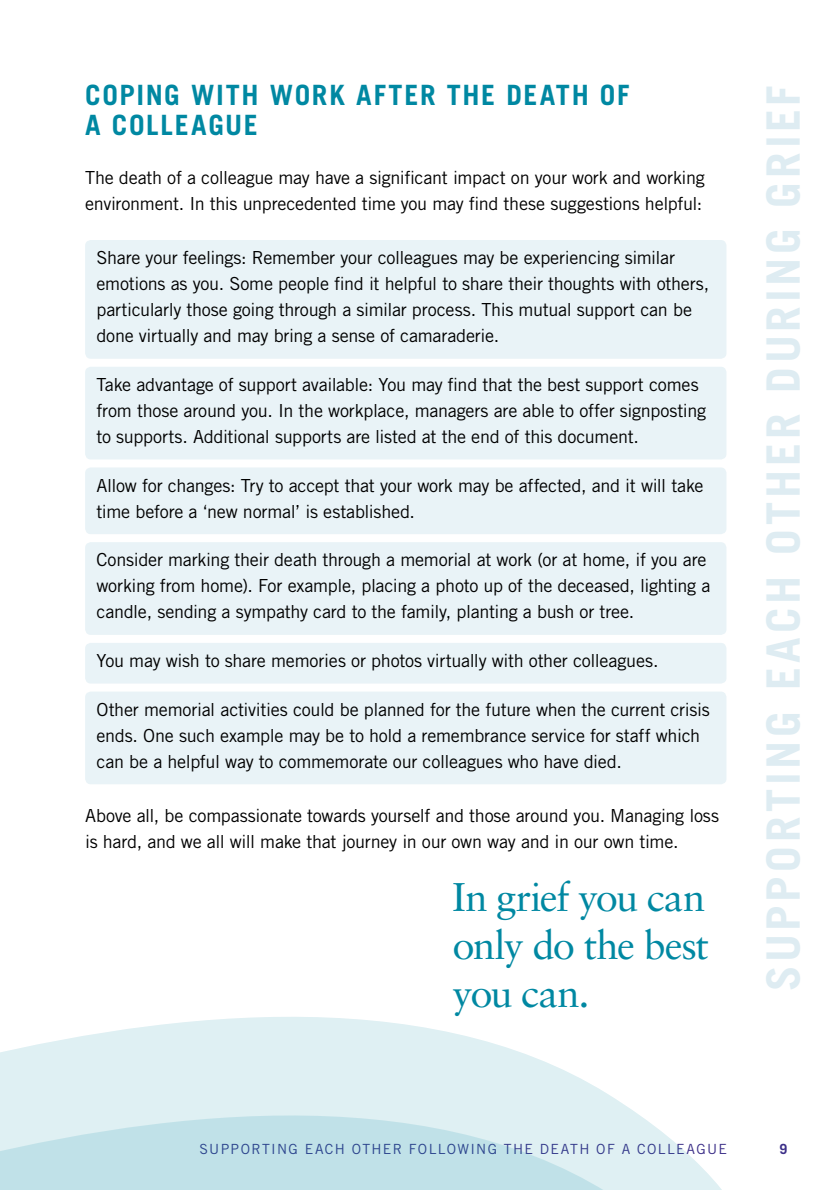
<style>
.page{position:relative;width:840px;height:1191px;background:#fff}
.page>*{position:absolute;margin:0;border:0;box-sizing:border-box;transform-origin:0 0}
.t1{font:700 46px "Trade Gothic LT Std";letter-spacing:.08em;color:#deecf2}
.t2{font:40px/48px "Sabon LT Std";letter-spacing:-.03em;color:#0088a2;text-align:justify}
.t3{font:700 28px/30px "Trade Gothic LT Std";letter-spacing:.06em;color:#0088a2}
.t4{font:18px/26px "Trade Gothic LT Std";letter-spacing:-.015em;color:#000}
.t5{font:14px "Trade Gothic LT Std";letter-spacing:.095em;color:#3c2f88}
.t6{font:700 14px "Trade Gothic LT Std";color:#3c2f88}
</style>
<div class="page">
<div style="left:85px;top:240px;width:641px;height:119px;background:#e9f3f7;border-radius:6px"></div>
<div style="left:85px;top:367px;width:641px;height:92px;background:#e9f3f7;border-radius:6px"></div>
<div style="left:85px;top:467px;width:641px;height:67px;background:#e9f3f7;border-radius:6px"></div>
<div style="left:85px;top:542px;width:641px;height:93px;background:#e9f3f7;border-radius:6px"></div>
<div style="left:85px;top:643px;width:641px;height:40px;background:#e9f3f7;border-radius:6px"></div>
<div style="left:85px;top:691px;width:641px;height:93px;background:#e9f3f7;border-radius:6px"></div>
<svg style="left:0;top:1017px;width:721px;height:172px;fill:#dff0f3"></svg>
<h3 class="t3" style="left:85px;top:80px;width:545px">COPING WITH WORK AFTER THE DEATH OF<br>A COLLEAGUE</h3>
<p class="t4" style="left:85px;top:164px;width:621px">The death of a colleague may have a significant impact on your work and working environment. In this unprecedented time you may find these suggestions helpful:</p>
<p class="t4" style="left:96px;top:245px;width:614px">Share your feelings: Remember your colleagues may be experiencing similar emotions as you. Some people find it helpful to share their thoughts with others, particularly those going through a similar process. This mutual support can be done virtually and may bring a sense of camaraderie.</p>
<p class="t4" style="left:96px;top:371px;width:610px">Take advantage of support available: You may find that the best support comes from those around you. In the workplace, managers are able to offer signposting to supports. Additional supports are listed at the end of this document.</p>
<p class="t4" style="left:96px;top:472px;width:608px">Allow for changes: Try to accept that your work may be affected, and it will take time before a ‘new normal’ is established.</p>
<p class="t4" style="left:96px;top:547px;width:615px">Consider marking their death through a memorial at work (or at home, if you are working from home). For example, placing a photo up of the deceased, lighting a candle, sending a sympathy card to the family, planting a bush or tree.</p>
<p class="t4" style="left:96px;top:647px;width:563px">You may wish to share memories or photos virtually with other colleagues.</p>
<p class="t4" style="left:96px;top:696px;width:614px">Other memorial activities could be planned for the future when the current crisis ends. One such example may be to hold a remembrance service for staff which can be a helpful way to commemorate our colleagues who have died.</p>
<p class="t4" style="left:85px;top:802px;width:635px">Above all, be compassionate towards yourself and those around you. Managing loss is hard, and we all will make that journey in our own way and in our own time.</p>
<h2 class="t2" style="left:452px;top:872px;width:258px">In grief you can only do the best you can.</h2>
<h1 class="t1" style="left:754px;top:991px;width:907px;rotate:-90deg">SUPPORTING EACH OTHER DURING GRIEF</h1>
<p class="t5" style="left:199px;top:1140px;width:528px">SUPPORTING EACH OTHER FOLLOWING THE DEATH OF A COLLEAGUE</p>
<p class="t6" style="left:778px;top:1139px;width:9px">9</p>
</div>
